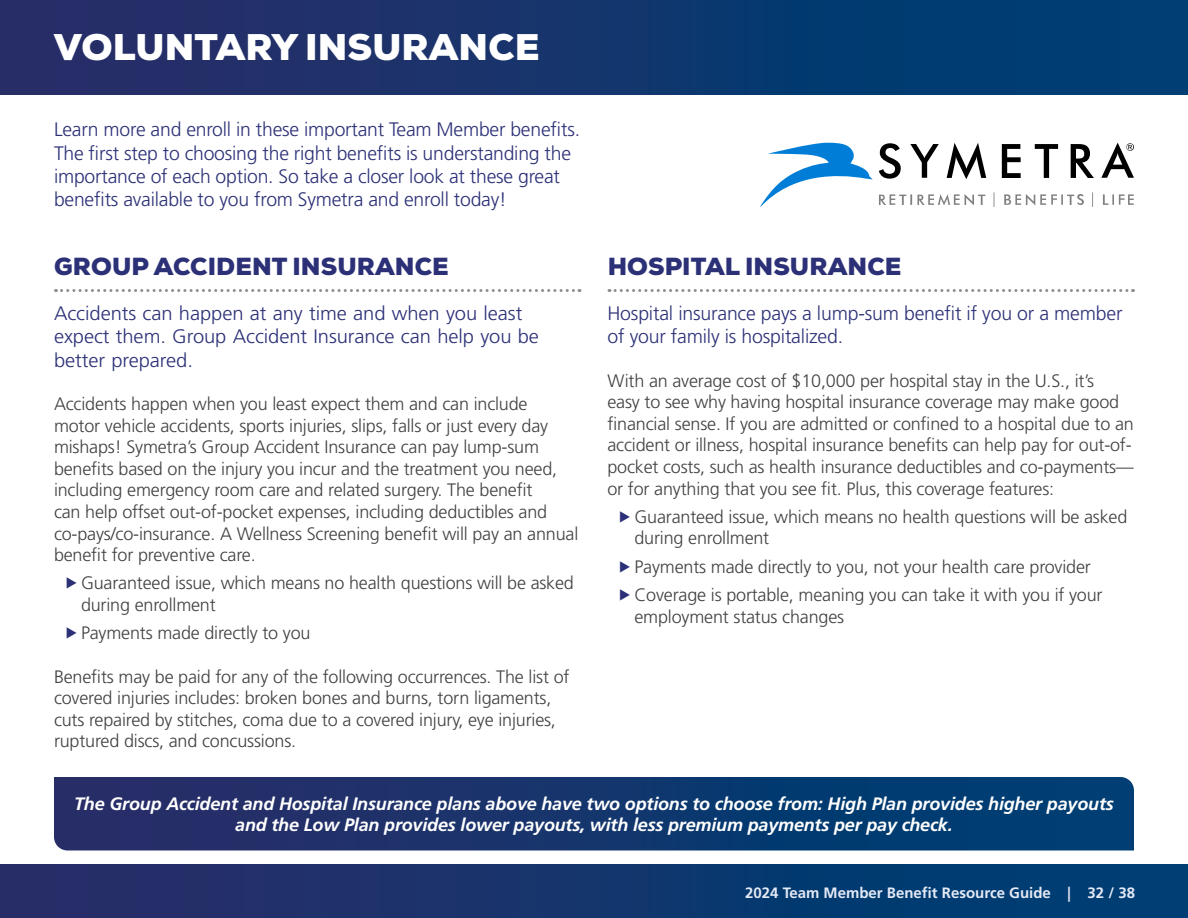
<style>
.page{position:relative;width:1188px;height:918px;background:#fff}
.page>*{position:absolute;margin:0;border:0;box-sizing:border-box;transform-origin:0 0}
.t1{font:900 36px "Nexa";letter-spacing:.005em;color:#fff}
.t2{font:900 24px "Nexa";letter-spacing:.005em;color:#2c3177}
.t3{font:300 19.5px/23.4px "Frutiger LT Std";letter-spacing:-.01em;color:#2c3177}
.t4{font:300 18px/21.6px "Frutiger LT Std";letter-spacing:-.01em;color:#414042}
.t5{font:italic 700 18px/21.6px "Frutiger LT Std";letter-spacing:-.01em;color:#fff;text-align:center}
.t6{font:700 15px "Frutiger LT Std";color:#e4e9f6}
.s1{color:#2c3177}
</style>
<div class="page">
<div style="left:0;top:865px;width:1188px;height:53px;background:linear-gradient(to right,#2c2c66,#003f74)"></div>
<div style="left:0;top:0;width:1188px;height:94px;background:linear-gradient(to right,#2c2c66,#003f74)"></div>
<svg style="left:56px;top:289px;width:524px;height:3px"></svg>
<svg style="left:609px;top:289px;width:525px;height:3px"></svg>
<svg style="left:54px;top:777px;width:1080px;height:73px;background:#12356d"></svg>
<svg style="left:760px;top:143px;width:113px;height:64px"></svg>
<svg style="left:879px;top:192px;width:255px;height:15px"></svg>
<svg style="left:879px;top:143px;width:255px;height:36px"></svg>
<h1 class="t1" style="left:54px;top:23px;width:487px">VOLUNTARY INSURANCE</h1>
<p class="t3" style="left:54px;top:118px;width:528px">Learn more and enroll in these important Team Member benefits.<br>The first step to choosing the right benefits is understanding the importance of each option. So take a closer look at these great benefits available to you from Symetra and enroll today!</p>
<h2 class="t2" style="left:54px;top:250px;width:396px">GROUP ACCIDENT INSURANCE</h2>
<p class="t3" style="left:54px;top:302px;width:487px">Accidents can happen at any time and when you least expect them. Group Accident Insurance can help you be better prepared.</p>
<p class="t4" style="left:54px;top:393px;width:526px">Accidents happen when you least expect them and can include motor vehicle accidents, sports injuries, slips, falls or just every day mishaps! Symetra’s Group Accident Insurance can pay lump-sum benefits based on the injury you incur and the treatment you need, including emergency room care and related surgery. The benefit<br>can help offset out-of-pocket expenses, including deductibles and co-pays/co-insurance. A Wellness Screening benefit will pay an annual benefit for preventive care.</p>
<p class="t4" style="left:81px;top:573px;width:494px;text-indent:-17px"><span class="s1">▶</span>Guaranteed issue, which means no health questions will be asked during enrollment</p>
<p class="t4" style="left:64px;top:623px;width:248px"><span class="s1">▶</span>Payments made directly to you</p>
<p class="t4" style="left:54px;top:666px;width:517px">Benefits may be paid for any of the following occurrences. The list of covered injuries includes: broken bones and burns, torn ligaments, cuts repaired by stitches, coma due to a covered injury, eye injuries, ruptured discs, and concussions.</p>
<h2 class="t2" style="left:608px;top:250px;width:295px">HOSPITAL INSURANCE</h2>
<p class="t3" style="left:608px;top:302px;width:517px">Hospital insurance pays a lump-sum benefit if you or a member of your family is hospitalized.</p>
<p class="t4" style="left:608px;top:370px;width:528px">With an average cost of $10,000 per hospital stay in the U.S., it’s<br>easy to see why having hospital insurance coverage may make good financial sense. If you are admitted or confined to a hospital due to an accident or illness, hospital insurance benefits can help pay for out-of&shy;pocket costs, such as health insurance deductibles and co-payments— or for anything that you see fit. Plus, this coverage features:</p>
<p class="t4" style="left:634px;top:506px;width:494px;text-indent:-17px"><span class="s1">▶</span>Guaranteed issue, which means no health questions will be asked during enrollment</p>
<p class="t4" style="left:618px;top:553px;width:486px;line-height:28.3px"><span class="s1">▶</span>Payments made directly to you, not your health care provider <span class="s1">▶</span>Coverage is portable, meaning you can take it with you if your</p>
<p class="t4" style="left:634px;top:606px;width:211px">employment status changes</p>
<p class="t5" style="left:74px;top:793px;width:1041px">The Group Accident and Hospital Insurance plans above have two options to choose from: High Plan provides higher payouts and the Low Plan provides lower payouts, with less premium payments per pay check.</p>
<p class="t6" style="left:745px;top:883px;width:391px">2024 Team Member Benefit Resource Guide | 32 / 38</p>
</div>
